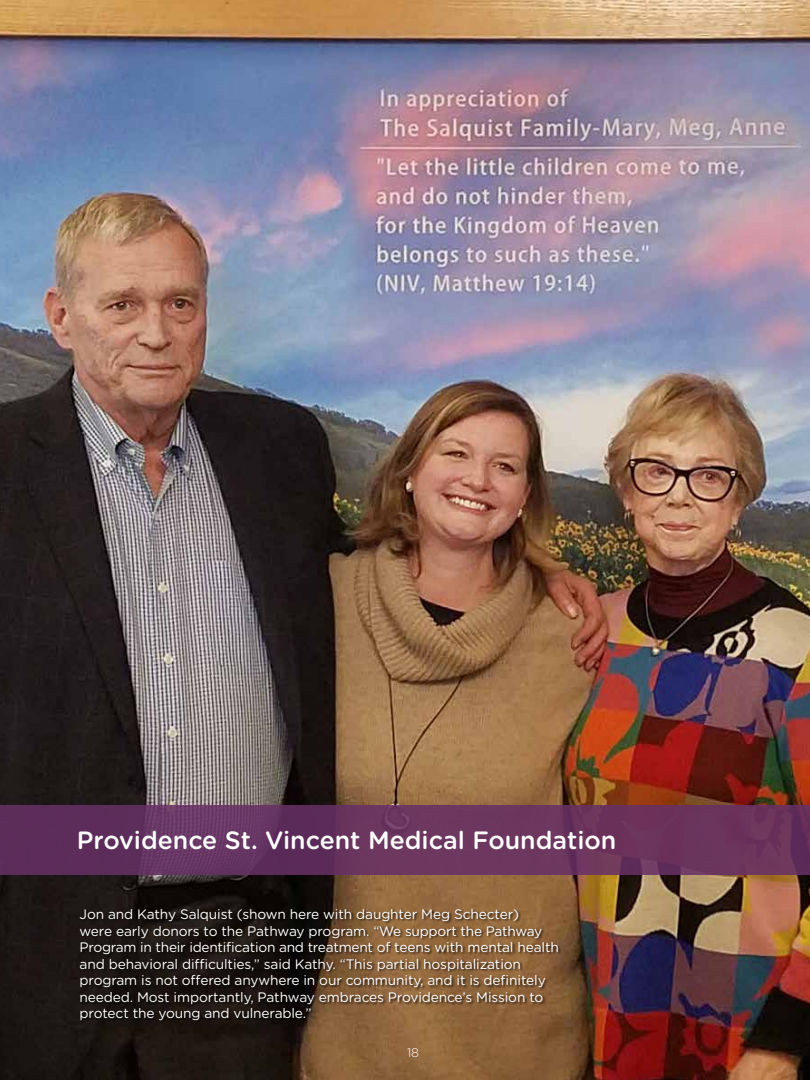
<style>
.page{position:relative;width:810px;height:1080px;background:#fff}
.page>*{position:absolute;margin:0;border:0;box-sizing:border-box;transform-origin:0 0}
.t1{font:500 25px "Gotham Rounded";color:#fff}
.t2{font:13.75px/16.5px "Gotham Rounded";letter-spacing:-.01em;color:#fff}
.t3{font:300 12.5px "Gotham Rounded";color:#fff}
</style>
<div class="page">
<img style="left:0;top:0;width:810px;height:1080px">
<div style="left:0;top:805px;width:810px;height:69px;background:linear-gradient(to bottom,#67335e,#66335d)"></div>
<div style="left:79px;top:908px;width:482px;height:115px;background:#000;opacity:.75"></div>
<h1 class="t1" style="left:77px;top:822px;width:541px">Providence St. Vincent Medical Foundation</h1>
<p class="t2" style="left:80px;top:905px;width:481px">Jon and Kathy Salquist (shown here with daughter Meg Schecter)<br>were early donors to the Pathway program. “We support the Pathway Program in their identification and treatment of teens with mental health and behavioral difficulties,” said Kathy. “This partial hospitalization program is not offered anywhere in our community, and it is definitely needed. Most importantly, Pathway embraces Providence’s Mission to protect the young and vulnerable.”</p>
<p class="t3" style="left:407px;top:1044px;width:14px">18</p>
</div>
